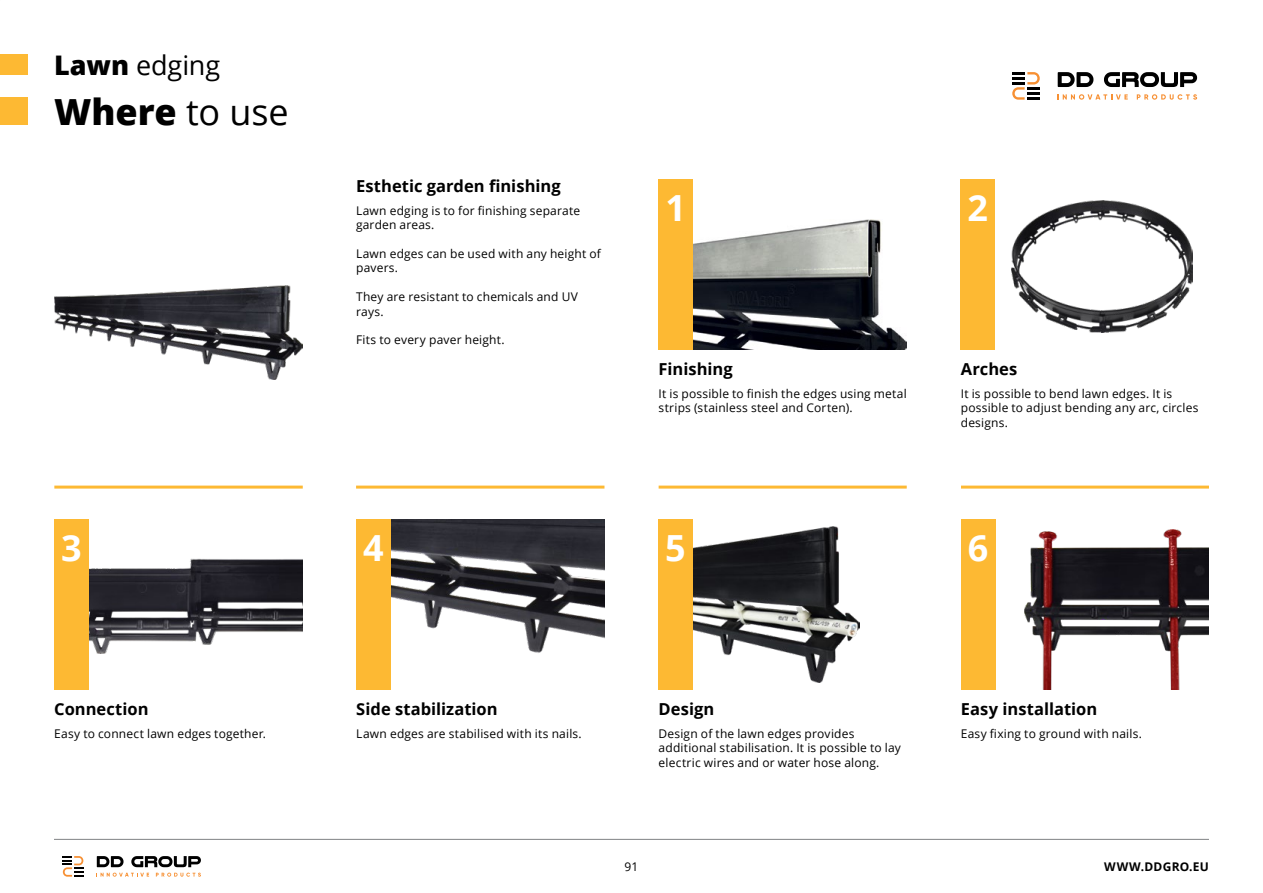
<style>
.page{position:relative;width:1263px;height:893px;background:#fff}
.page>*{position:absolute;margin:0;border:0;box-sizing:border-box;transform-origin:0 0}
.t1{font:800 36px "Open Sans";color:#000}
.t2{font:700 36px "Open Sans";color:#fff}
.t3{font:27px "Open Sans";letter-spacing:-.01em;color:#000}
.t4{font:700 16.5px "Open Sans";color:#000}
.t5{font:12px/14.4px "Open Sans";letter-spacing:.015em;color:#000}
.t6{font:700 12px "Open Sans";letter-spacing:.02em;color:#000}
.s1{font-weight:800}
.s2{font-weight:400}
</style>
<div class="page">
<div style="left:0;top:54px;width:27px;height:21px;background:#fdb933"></div>
<div style="left:0;top:97px;width:27px;height:28px;background:#fdb933"></div>
<svg style="left:97px;top:856px;width:27px;height:11px"></svg>
<svg style="left:131px;top:856px;width:70px;height:11px"></svg>
<svg style="left:100px;top:873px;width:49px;height:4px"></svg>
<svg style="left:156px;top:873px;width:45px;height:4px"></svg>
<svg style="left:63px;top:856px;width:20px;height:21px"></svg>
<hr style="left:54px;top:839px;width:1155px;height:1px;background:#808285">
<img style="left:1011px;top:201px;width:182px;height:131px">
<img style="left:693px;top:219px;width:214px;height:130px">
<img style="left:89px;top:558px;width:213px;height:96px">
<img style="left:693px;top:527px;width:166px;height:155px">
<img style="left:391px;top:520px;width:213px;height:133px">
<img style="left:1025px;top:530px;width:184px;height:160px">
<hr style="left:356px;top:486px;width:248px;height:3px;background:#fdb933">
<hr style="left:54px;top:486px;width:249px;height:3px;background:#fdb933">
<hr style="left:659px;top:486px;width:248px;height:3px;background:#fdb933">
<hr style="left:961px;top:486px;width:248px;height:3px;background:#fdb933">
<div style="left:659px;top:179px;width:34px;height:170px;background:#fdb933"></div>
<div style="left:356px;top:520px;width:35px;height:170px;background:#fdb933"></div>
<div style="left:54px;top:520px;width:35px;height:170px;background:#fdb933"></div>
<div style="left:658px;top:520px;width:35px;height:170px;background:#fdb933"></div>
<div style="left:961px;top:179px;width:34px;height:170px;background:#fdb933"></div>
<div style="left:961px;top:520px;width:34px;height:170px;background:#fdb933"></div>
<img style="left:54px;top:285px;width:249px;height:95px">
<svg style="left:1058px;top:72px;width:35px;height:15px"></svg>
<svg style="left:1104px;top:72px;width:93px;height:15px"></svg>
<svg style="left:1057px;top:94px;width:71px;height:6px"></svg>
<svg style="left:1137px;top:94px;width:60px;height:6px"></svg>
<svg style="left:1012px;top:72px;width:28px;height:28px"></svg>
<h2 class="t3" style="left:54px;top:46px;width:168px"><span class="s1">Lawn</span> edging</h2>
<h1 class="t1" style="left:54px;top:84px;width:236px">Where <span class="s2">to use</span></h1>
<h3 class="t4" style="left:356px;top:174px;width:206px">Esthetic garden finishing</h3>
<p class="t5" style="left:356px;top:203px;width:226px">Lawn edging is to for finishing separate garden areas.</p>
<p class="t5" style="left:356px;top:246px;width:246px">Lawn edges can be used with any height of pavers.</p>
<p class="t5" style="left:356px;top:289px;width:223px">They are resistant to chemicals and UV rays.</p>
<p class="t5" style="left:356px;top:333px;width:150px">Fits to every paver height.</p>
<h1 class="t2" style="left:665px;top:182px;width:22px">1</h1>
<h3 class="t4" style="left:659px;top:357px;width:76px">Finishing</h3>
<p class="t5" style="left:659px;top:386px;width:250px">It is possible to finish the edges using metal strips (stainless steel and Corten).</p>
<h1 class="t2" style="left:61px;top:522px;width:22px">3</h1>
<h1 class="t2" style="left:363px;top:522px;width:22px">4</h1>
<h1 class="t2" style="left:665px;top:522px;width:22px">5</h1>
<h1 class="t2" style="left:967px;top:182px;width:22px">2</h1>
<h3 class="t4" style="left:961px;top:357px;width:58px">Arches</h3>
<p class="t5" style="left:961px;top:386px;width:239px">It is possible to bend lawn edges. It is possible to adjust bending any arc, circles designs.</p>
<h1 class="t2" style="left:968px;top:522px;width:22px">6</h1>
<h3 class="t4" style="left:54px;top:697px;width:96px">Connection</h3>
<p class="t5" style="left:54px;top:726px;width:213px">Easy to connect lawn edges together.</p>
<h3 class="t4" style="left:356px;top:697px;width:143px">Side stabilization</h3>
<p class="t5" style="left:356px;top:726px;width:227px">Lawn edges are stabilised with its nails.</p>
<h3 class="t4" style="left:659px;top:697px;width:57px">Design</h3>
<p class="t5" style="left:659px;top:726px;width:244px">Design of the lawn edges provides additional stabilisation. It is possible to lay electric wires and or water hose along.</p>
<h3 class="t4" style="left:961px;top:697px;width:138px">Easy installation</h3>
<p class="t5" style="left:961px;top:726px;width:183px">Easy fixing to ground with nails.</p>
<p class="t5" style="left:625px;top:859px;width:15px">91</p>
<p class="t6" style="left:1104px;top:858px;width:106px">WWW.DDGRO.EU</p>
</div>
